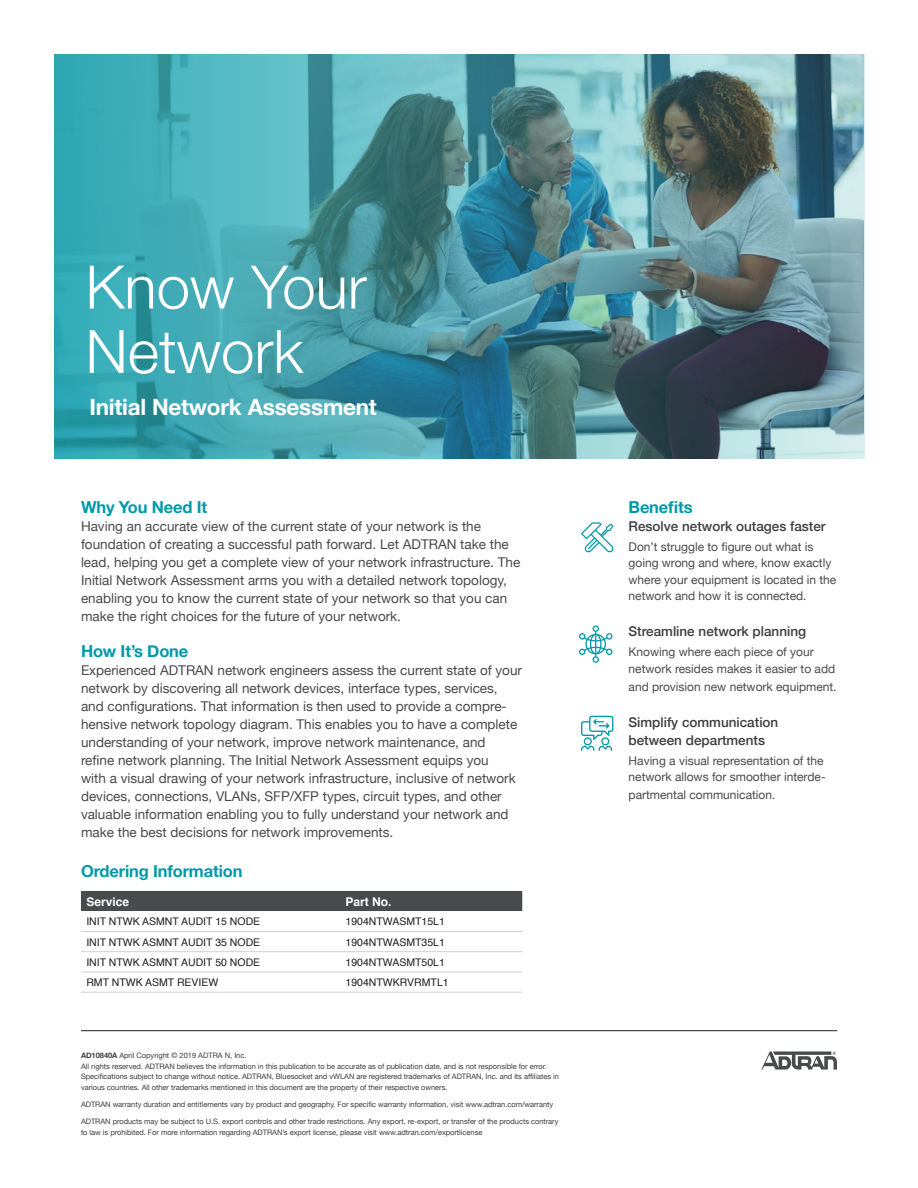
<style>
.page{position:relative;width:918px;height:1188px;background:#fff}
.page>*{position:absolute;margin:0;border:0;box-sizing:border-box;transform-origin:0 0}
.Section_Header{font:300 60px "Helvetica Neue";color:#fff}
.Features{font:700 22.5px "Helvetica Neue";letter-spacing:-.01em;color:#fff}
.Features-2{font:700 16.5px "Helvetica Neue";letter-spacing:-.01em;color:#0099a9}
.Section_Header-2{font:700 16.5px "Helvetica Neue";letter-spacing:-.01em;color:#0099a9}
.Body{font:13.5px/18px "Helvetica Neue";color:#4a4a4c}
.Section_Header-3{font:13.5px/18px "Helvetica Neue";color:#4a4a4c}
.Body-2{font:500 13.5px/18px "Helvetica Neue";color:#3e3e3f}
.Body-3{font:12px/16.5px "Helvetica Neue";color:#4a4a4c}
.Table_Header{font:700 12px "Helvetica";color:#fff}
.Table_Body{font:10.5px "Helvetica";color:#231f20}
.Disclaimer{font:7.5px/10.5px "Helvetica Neue";letter-spacing:-.005em;color:#3e3e3f}
.s1{font-weight:700}
</style>
<div class="page">
<img style="left:54px;top:54px;width:811px;height:405px">
<hr style="left:81px;top:1030px;width:756px;height:1px;background:#231f20">
<svg style="left:761px;top:1051px;width:76px;height:19px"></svg>
<svg style="left:581px;top:522px;width:33px;height:30px"></svg>
<svg style="left:581px;top:716px;width:32px;height:35px"></svg>
<svg style="left:579px;top:625px;width:33px;height:38px"></svg>
<svg style="left:81px;top:891px;width:441px;height:101px"></svg>
<hr style="left:81px;top:931px;width:259px;height:1px;background:#cfd0d2">
<hr style="left:340px;top:931px;width:182px;height:1px;background:#cfd0d2">
<hr style="left:81px;top:951px;width:259px;height:1px;background:#cfd0d2">
<hr style="left:340px;top:951px;width:182px;height:1px;background:#cfd0d2">
<hr style="left:81px;top:972px;width:259px;height:1px;background:#cfd0d2">
<hr style="left:340px;top:972px;width:182px;height:1px;background:#cfd0d2">
<hr style="left:81px;top:992px;width:259px;height:1px;background:#cfd0d2">
<hr style="left:340px;top:992px;width:182px;height:1px;background:#cfd0d2">
<p class="Section_Header" style="left:86px;top:239px;width:283px">Know Your</p>
<p class="Section_Header" style="left:86px;top:303px;width:219px">Network</p>
<p class="Features" style="left:89px;top:390px;width:289px">Initial Network Assessment</p>
<p class="Section_Header-2" style="left:81px;top:494px;width:128px">Why You Need It</p>
<p class="Section_Header-3" style="left:81px;top:518px;width:441px">Having an accurate view of the current state of your network is the foundation of creating a successful path forward. Let ADTRAN take the lead, helping you get a complete view of your network infrastructure. The Initial Network Assessment arms you with a detailed network topology, enabling you to know the current state of your network so that you can make the right choices for the future of your network.</p>
<p class="Features-2" style="left:81px;top:638px;width:109px">How It’s Done</p>
<p class="Body" style="left:81px;top:662px;width:443px">Experienced ADTRAN network engineers assess the current state of your network by discovering all network devices, interface types, services, and configurations. That information is then used to provide a compre&shy;hensive network topology diagram. This enables you to have a complete understanding of your network, improve network maintenance, and refine network planning. The Initial Network Assessment equips you<br>with a visual drawing of your network infrastructure, inclusive of network devices, connections, VLANs, SFP/XFP types, circuit types, and other valuable information enabling you to fully understand your network and make the best decisions for network improvements.</p>
<p class="Features-2" style="left:81px;top:858px;width:163px">Ordering Information</p>
<p class="Table_Header" style="left:86px;top:892px;width:44px">Service</p>
<p class="Table_Header" style="left:346px;top:892px;width:48px">Part No.</p>
<p class="Table_Body" style="left:86px;top:913px;width:175px">INIT NTWK ASMNT AUDIT 15 NODE</p>
<p class="Table_Body" style="left:346px;top:913px;width:101px">1904NTWASMT15L1</p>
<p class="Table_Body" style="left:86px;top:934px;width:175px">INIT NTWK ASMNT AUDIT 35 NODE</p>
<p class="Table_Body" style="left:346px;top:934px;width:101px">1904NTWASMT35L1</p>
<p class="Table_Body" style="left:86px;top:954px;width:175px">INIT NTWK ASMNT AUDIT 50 NODE</p>
<p class="Table_Body" style="left:346px;top:954px;width:101px">1904NTWASMT50L1</p>
<p class="Table_Body" style="left:86px;top:974px;width:134px">RMT NTWK ASMT REVIEW</p>
<p class="Table_Body" style="left:346px;top:974px;width:105px">1904NTWKRVRMTL1</p>
<p class="Disclaimer" style="left:81px;top:1051px;width:480px"><span class="s1">AD10840A</span> April Copyright © 2019 ADTRA N, Inc.<br>All rights reserved. ADTRAN believes the information in this publication to be accurate as of publication date, and is not responsible for error.<br>Specifications subject to change without notice. ADTRAN, Bluesocket and vWLAN are registered trademarks of ADTRAN, Inc. and its affiliates in various countries. All other trademarks mentioned in this document are the property of their respective owners.</p>
<p class="Disclaimer" style="left:81px;top:1099px;width:474px">ADTRAN warranty duration and entitlements vary by product and geography. For specific warranty information, visit www.adtran.com/warranty</p>
<p class="Disclaimer" style="left:81px;top:1117px;width:479px">ADTRAN products may be subject to U.S. export controls and other trade restrictions. Any export, re-export, or transfer of the products contrary to law is prohibited. For more information regarding ADTRAN’s export license, please visit www.adtran.com/exportlicense</p>
<p class="Features-2" style="left:629px;top:494px;width:66px">Benefits</p>
<p class="Body-2" style="left:629px;top:516px;width:199px">Resolve network outages faster</p>
<p class="Body-3" style="left:629px;top:539px;width:209px">Don’t struggle to figure out what is going wrong and where, know exactly where your equipment is located in the network and how it is connected.</p>
<p class="Body-2" style="left:629px;top:621px;width:179px">Streamline network planning</p>
<p class="Body-3" style="left:629px;top:644px;width:208px">Knowing where each piece of your network resides makes it easier to add</p>
<p class="Body-3" style="left:629px;top:679px;width:210px">and provision new network equipment.</p>
<p class="Body-2" style="left:629px;top:712px;width:151px">Simplify communication between departments</p>
<p class="Body-3" style="left:629px;top:753px;width:199px">Having a visual representation of the network allows for smoother interde-</p>
<p class="Body-3" style="left:629px;top:787px;width:148px">partmental communication.</p>
</div>
